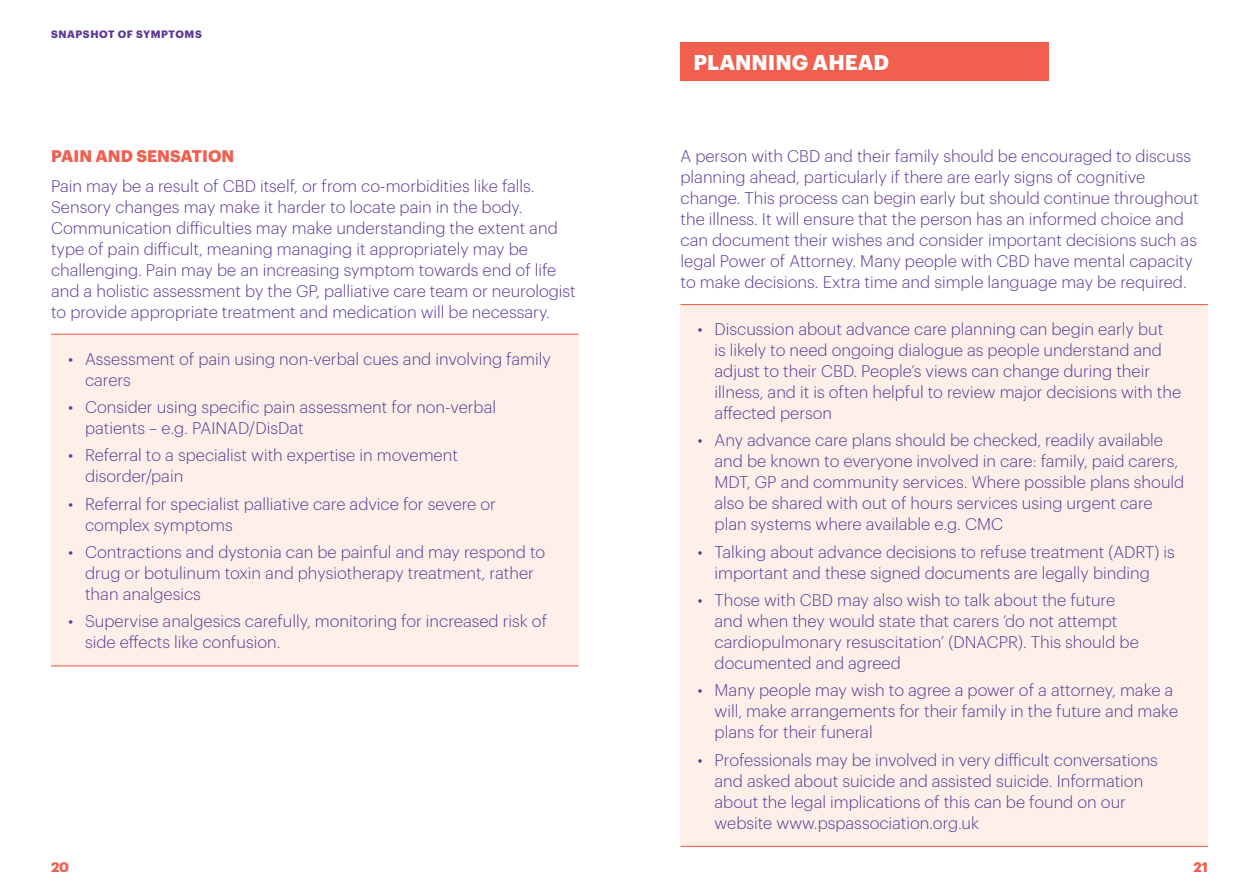
<style>
.page{position:relative;width:1259px;height:893px;background:#fff}
.page>*{position:absolute;margin:0;border:0;box-sizing:border-box;transform-origin:0 0}
.t1{font:700 21px "Graphik";letter-spacing:.005em;color:#fff}
.t2{font:300 16.5px/21px "Graphik";color:#5c3a96}
.t3{font:700 16.5px "Graphik";letter-spacing:.005em;color:#f15f4e}
.t4{font:700 13.5px "Graphik";color:#f15f4e}
.t5{font:700 10.5px "Graphik";letter-spacing:.055em;color:#5c3a96}
</style>
<div class="page">
<div style="left:680px;top:304px;width:528px;height:542px;background:#feefe9"></div>
<hr style="left:680px;top:304px;width:528px;height:1px;background:#f15f4e">
<hr style="left:680px;top:846px;width:528px;height:1px;background:#f15f4e">
<div style="left:680px;top:43px;width:369px;height:38px;background:#f15f4e"></div>
<div style="left:51px;top:334px;width:527px;height:332px;background:#feefe9"></div>
<hr style="left:51px;top:334px;width:527px;height:1px;background:#f15f4e">
<hr style="left:51px;top:665px;width:527px;height:1px;background:#f15f4e">
<p class="t5" style="left:51px;top:26px;width:152px">SNAPSHOT OF SYMPTOMS</p>
<p class="t3" style="left:51px;top:144px;width:185px">PAIN AND SENSATION</p>
<p class="t2" style="left:51px;top:174px;width:526px">Pain may be a result of CBD itself, or from co-morbidities like falls.<br>Sensory changes may make it harder to locate pain in the body.<br>Communication difficulties may make understanding the extent and type of pain difficult, meaning managing it appropriately may be challenging. Pain may be an increasing symptom towards end of life and a holistic assessment by the GP, palliative care team or neurologist to provide appropriate treatment and medication will be necessary.</p>
<p class="t2" style="left:85px;top:347px;width:467px;text-indent:-17px">• Assessment of pain using non-verbal cues and involving family carers</p>
<p class="t2" style="left:85px;top:395px;width:412px;text-indent:-17px">• Consider using specific pain assessment for non-verbal patients – e.g. PAINAD/DisDat</p>
<p class="t2" style="left:85px;top:443px;width:374px;text-indent:-17px">• Referral to a specialist with expertise in movement disorder/pain</p>
<p class="t2" style="left:85px;top:492px;width:412px;text-indent:-17px">• Referral for specialist palliative care advice for severe or complex symptoms</p>
<p class="t2" style="left:85px;top:540px;width:462px;text-indent:-17px">• Contractions and dystonia can be painful and may respond to drug or botulinum toxin and physiotherapy treatment, rather than analgesics</p>
<p class="t2" style="left:85px;top:610px;width:463px;text-indent:-17px">• Supervise analgesics carefully, monitoring for increased risk of side effects like confusion.</p>
<p class="t1" style="left:693px;top:46px;width:197px">PLANNING AHEAD</p>
<p class="t2" style="left:680px;top:145px;width:519px">A person with CBD and their family should be encouraged to discuss planning ahead, particularly if there are early signs of cognitive change. This process can begin early but should continue throughout the illness. It will ensure that the person has an informed choice and can document their wishes and consider important decisions such as legal Power of Attorney. Many people with CBD have mental capacity to make decisions. Extra time and simple language may be required.</p>
<p class="t2" style="left:714px;top:317px;width:468px;text-indent:-17px">• Discussion about advance care planning can begin early but<br>is likely to need ongoing dialogue as people understand and adjust to their CBD. People’s views can change during their illness, and it is often helpful to review major decisions with the affected person</p>
<p class="t2" style="left:714px;top:428px;width:471px;text-indent:-17px">• Any advance care plans should be checked, readily available and be known to everyone involved in care: family, paid carers, MDT, GP and community services. Where possible plans should also be shared with out of hours services using urgent care plan systems where available e.g. CMC</p>
<p class="t2" style="left:697px;top:540px;width:479px;text-align:center">• Talking about advance decisions to refuse treatment (ADRT) is important and these signed documents are legally binding</p>
<p class="t2" style="left:714px;top:588px;width:426px;text-indent:-17px">• Those with CBD may also wish to talk about the future and when they would state that carers ‘do not attempt cardiopulmonary resuscitation’ (DNACPR). This should be documented and agreed</p>
<p class="t2" style="left:714px;top:679px;width:465px;text-indent:-17px">• Many people may wish to agree a power of a attorney, make a will, make arrangements for their family in the future and make plans for their funeral</p>
<p class="t2" style="left:714px;top:748px;width:445px;text-indent:-17px">• Professionals may be involved in very difficult conversations and asked about suicide and assisted suicide. Information about the legal implications of this can be found on our website www.pspassociation.org.uk</p>
<p class="t4" style="left:51px;top:856px;width:20px">20</p>
<p class="t4" style="left:1193px;top:856px;width:16px">21</p>
</div>
